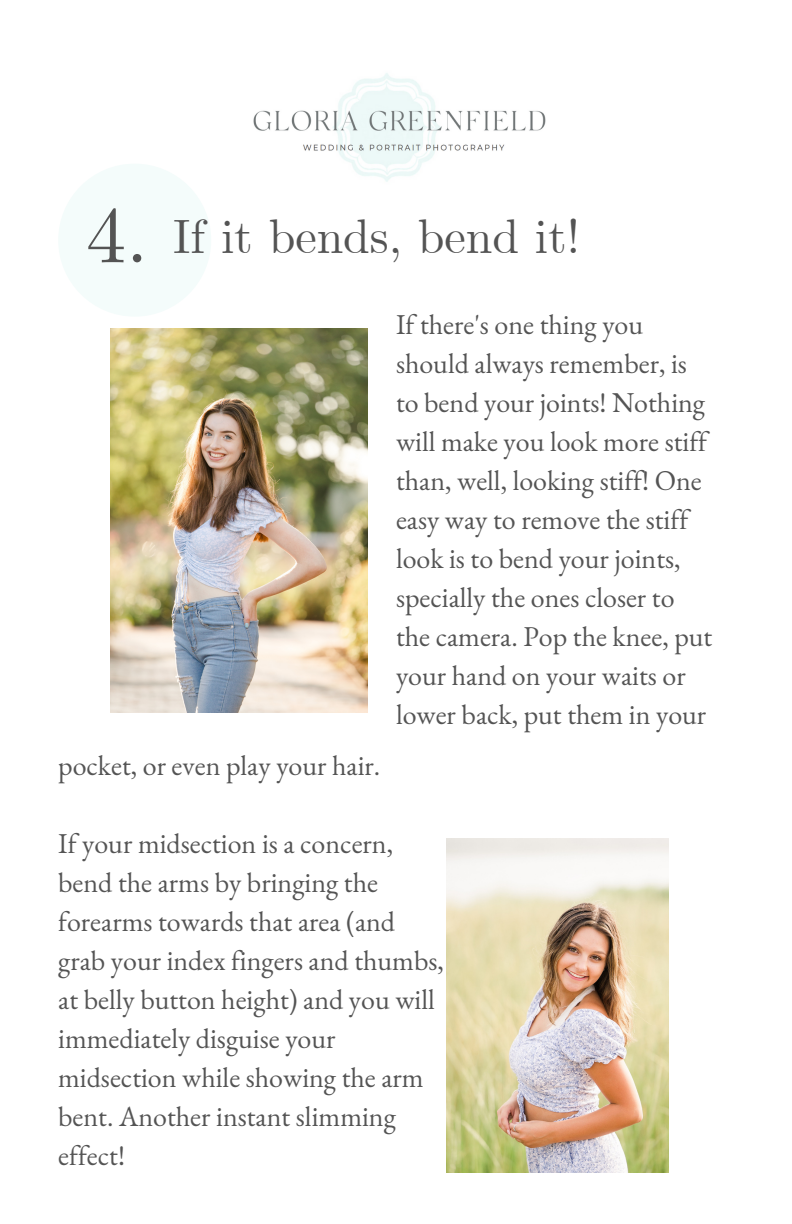
<style>
.page{position:relative;width:792px;height:1224px;background:#fff}
.page>*{position:absolute;margin:0;border:0;box-sizing:border-box;transform-origin:0 0}
.t1{font:80px "CMU Serif";color:#545454}
.t2{font:48px "CMU Serif";color:#545454}
.t3{font:28px/39px "EB Garamond";color:#545454}
</style>
<div class="page">
<img style="left:253px;top:73px;width:293px;height:109px">
<div style="left:58px;top:164px;width:153px;height:153px;background:#f4fcfb;border-radius:50%"></div>
<img style="left:111px;top:328px;width:256px;height:384px">
<img style="left:446px;top:838px;width:222px;height:335px">
<p class="t1" style="left:86px;top:188px;width:64px">4.</p>
<p class="t2" style="left:173px;top:208px;width:408px">If it bends, bend it!</p>
<p class="t3" style="left:58px;top:745px;width:324px">pocket, or even play your hair.</p>
<p class="t3" style="left:396px;top:305px;width:318px">If there's one thing you should always remember, is to bend your joints! Nothing will make you look more stiff than, well, looking stiff! One easy way to remove the stiff look is to bend your joints, specially the ones closer to the camera. Pop the knee, put your hand on your waits or lower back, put them in your</p>
<p class="t3" style="left:58px;top:823px;width:387px">If your midsection is a concern, bend the arms by bringing the forearms towards that area (and grab your index fingers and thumbs, at belly button height) and you will immediately disguise your midsection while showing the arm bent. Another instant slimming effect!</p>
</div>
